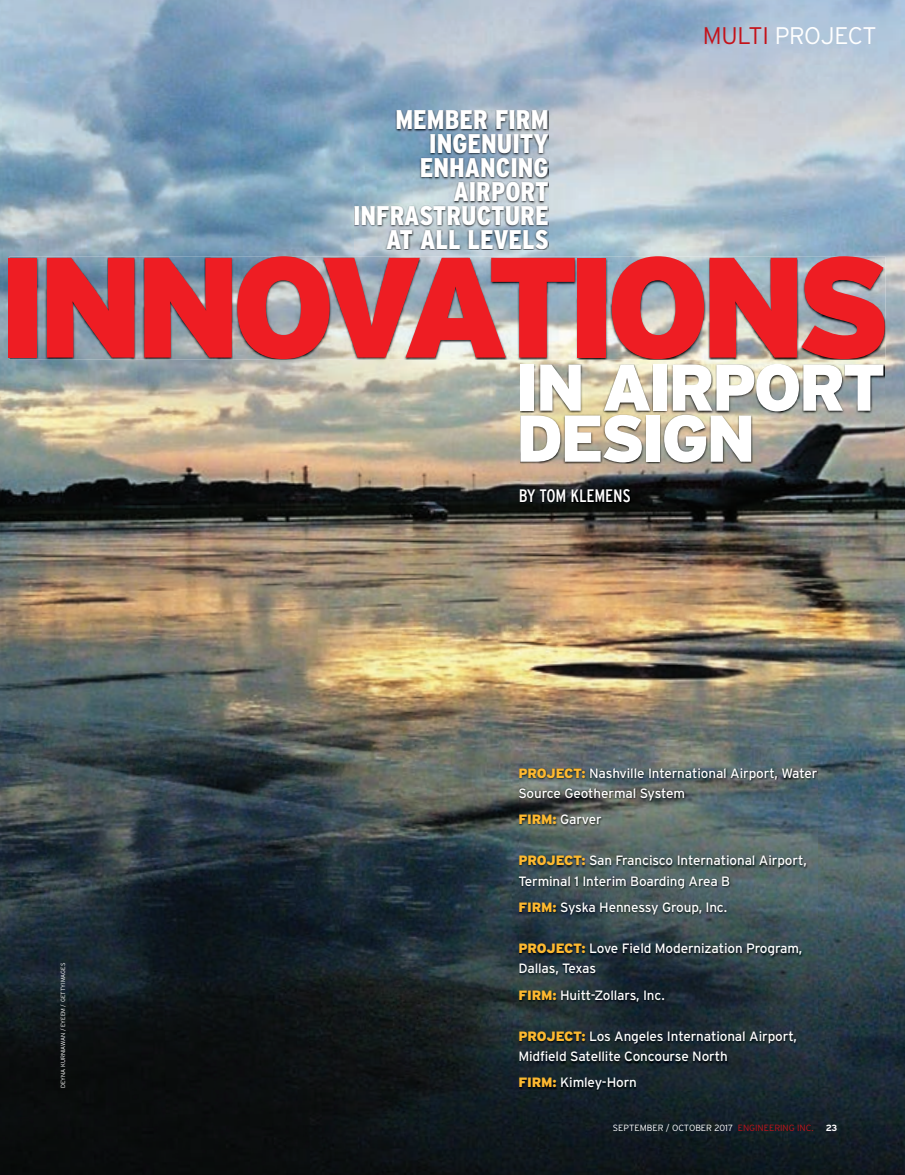
<style>
.page{position:relative;width:905px;height:1175px;background:#fff}
.page>*{position:absolute;margin:0;border:0;box-sizing:border-box;transform-origin:0 0}
.t1{font:900 142.5px "Interstate";letter-spacing:-.085em;color:#ee1d23}
.t2{font:900 66px/51px "Interstate";letter-spacing:-.055em;color:#fff}
.t3{font:900 condensed 27px/24px "Interstate";color:#fff;text-align:right}
.t4{font:300 24px "Interstate";letter-spacing:-.01em;color:#fff}
.t5{font:condensed 18px "Interstate";letter-spacing:-.005em;color:#fff}
.t6{font:13.5px/20.2px "Interstate";letter-spacing:-.01em;color:#fff}
.t7{font:300 9px "Interstate";color:#fff}
.t8{font:700 9px "Interstate";color:#fff}
.t9{font:300 6px "Interstate";color:#fff}
.s1{color:#c4121a}
.s2{font-weight:900;color:#fdb931}
</style>
<div class="page">
<img style="left:0;top:0;width:904px;height:1174px">
<img style="left:520px;top:489px;width:110px;height:13px">
<img style="left:355px;top:110px;width:194px;height:140px">
<img style="left:521px;top:364px;width:363px;height:99px">
<img style="left:519px;top:768px;width:298px;height:322px">
<img style="left:9px;top:257px;width:876px;height:103px">
<h3 class="t3" style="left:353px;top:107px;width:197px">MEMBER FIRM<br>INGENUITY<br>ENHANCING<br>AIRPORT<br>INFRASTRUCTURE<br>AT ALL LEVELS</h3>
<h3 class="t4" style="left:702px;top:22px;width:175px"><span class="s1">MULTI</span> PROJECT</h3>
<h1 class="t1" style="left:-2px;top:221px;width:895px">INNOVATIONS</h1>
<h2 class="t2" style="left:515px;top:361px;width:372px">IN AIRPORT<br>DESIGN</h2>
<p class="t9" style="left:60px;top:1088px;width:127px;rotate:-90deg">DEYNA KURNIAWAN / EYEEM / GETTYIMAGES</p>
<h3 class="t5" style="left:518px;top:485px;width:113px">BY TOM KLEMENS</h3>
<p class="t6" style="left:518px;top:762px;width:301px"><span class="s2">PROJECT:</span> Nashville International Airport, Water<br>Source Geothermal System</p>
<p class="t6" style="left:518px;top:809px;width:85px"><span class="s2">FIRM:</span> Garver</p>
<p class="t6" style="left:518px;top:850px;width:290px"><span class="s2">PROJECT:</span> San Francisco International Airport,<br>Terminal 1 Interim Boarding Area B</p>
<p class="t6" style="left:518px;top:897px;width:210px"><span class="s2">FIRM:</span> Syska Hennessy Group, Inc.</p>
<p class="t6" style="left:518px;top:938px;width:285px"><span class="s2">PROJECT:</span> Love Field Modernization Program,<br>Dallas, Texas</p>
<p class="t6" style="left:518px;top:984px;width:148px"><span class="s2">FIRM:</span> Huitt-Zollars, Inc.</p>
<p class="t6" style="left:518px;top:1026px;width:280px"><span class="s2">PROJECT:</span> Los Angeles International Airport,<br>Midfield Satellite Concourse North</p>
<p class="t6" style="left:518px;top:1072px;width:120px"><span class="s2">FIRM:</span> Kimley-Horn</p>
<p class="t7" style="left:613px;top:1123px;width:202px">SEPTEMBER / OCTOBER 2017 <span class="s1">ENGINEERING INC.</span></p>
<p class="t8" style="left:825px;top:1123px;width:13px">23</p>
</div>
